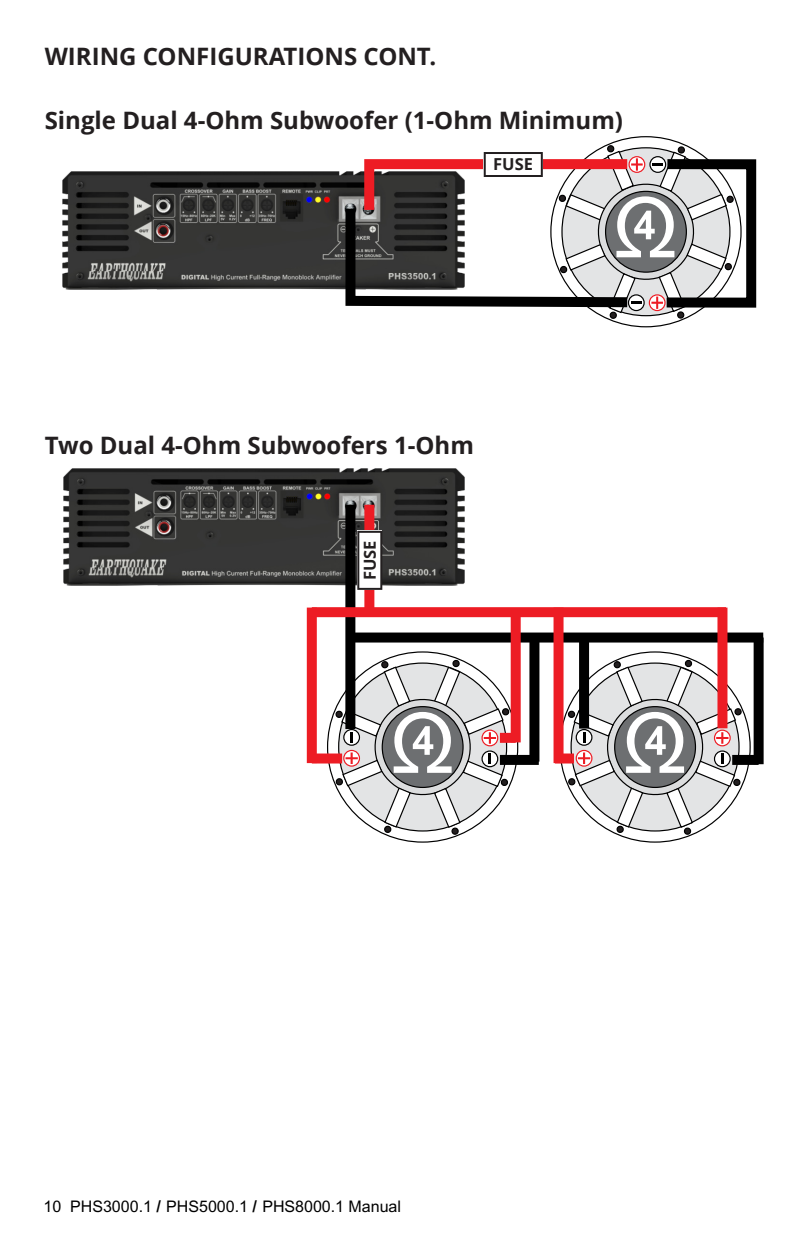
<style>
.page{position:relative;width:808px;height:1260px;background:#fff}
.page>*{position:absolute;margin:0;border:0;box-sizing:border-box;transform-origin:0 0}
.t1{font:89.2px "Arial Mdm";color:#fff}
.t2{font:700 24px "Open Sans";color:#231f20}
.t3{font:700 16.4px "Open Sans";color:#231f20}
.t4{font:16px "Arial";color:#000}
.s1{font-weight:900}
</style>
<div class="page">
<img style="left:63px;top:172px;width:277px;height:118px">
<svg style="left:340px;top:144px;width:417px;height:176px"></svg>
<svg style="left:566px;top:659px;width:177px;height:177px"></svg>
<svg style="left:334px;top:659px;width:177px;height:177px"></svg>
<img style="left:63px;top:468px;width:402px;height:118px">
<div style="left:345px;top:505px;width:10px;height:224px;background:#000"></div>
<div style="left:349px;top:633px;width:414px;height:10px;background:#000"></div>
<div style="left:753px;top:638px;width:10px;height:126px;background:#000"></div>
<div style="left:732px;top:755px;width:26px;height:10px;background:#000"></div>
<div style="left:500px;top:755px;width:39px;height:10px;background:#000"></div>
<div style="left:579px;top:638px;width:10px;height:91px;background:#000"></div>
<div style="left:529px;top:638px;width:10px;height:124px;background:#000"></div>
<div style="left:364px;top:505px;width:10px;height:111px;background:#ed1c24"></div>
<svg style="left:357px;top:531px;width:25px;height:59px"></svg>
<div style="left:717px;top:608px;width:10px;height:120px;background:#ed1c24"></div>
<div style="left:553px;top:608px;width:10px;height:155px;background:#ed1c24"></div>
<div style="left:511px;top:612px;width:10px;height:130px;background:#ed1c24"></div>
<div style="left:555px;top:754px;width:19px;height:10px;background:#ed1c24"></div>
<div style="left:500px;top:733px;width:16px;height:10px;background:#ed1c24"></div>
<div style="left:312px;top:607px;width:414px;height:10px;background:#ed1c24"></div>
<div style="left:312px;top:754px;width:30px;height:10px;background:#ed1c24"></div>
<div style="left:307px;top:608px;width:10px;height:155px;background:#ed1c24"></div>
<p class="t2" style="left:45px;top:47px;width:393px">WIRING CONFIGURATIONS CONT.</p>
<p class="t2" style="left:45px;top:110px;width:580px">Single Dual 4-Ohm Subwoofer (1-Ohm Minimum)</p>
<p class="t3" style="left:493px;top:158px;width:41px">FUSE</p>
<p class="t2" style="left:45px;top:436px;width:431px">Two Dual 4-Ohm Subwoofers 1-Ohm</p>
<p class="t3" style="left:363px;top:580px;width:41px;rotate:-90deg">FUSE</p>
<h1 class="t1" style="left:616px;top:198px;width:61px">Ω</h1>
<h1 class="t1" style="left:394px;top:713px;width:61px">Ω</h1>
<h1 class="t1" style="left:626px;top:713px;width:61px">Ω</h1>
<p class="t4" style="left:43px;top:1200px;width:359px">10 PHS3000.1 <span class="s1">/</span> PHS5000.1 <span class="s1">/</span> PHS8000.1 Manual</p>
</div>
